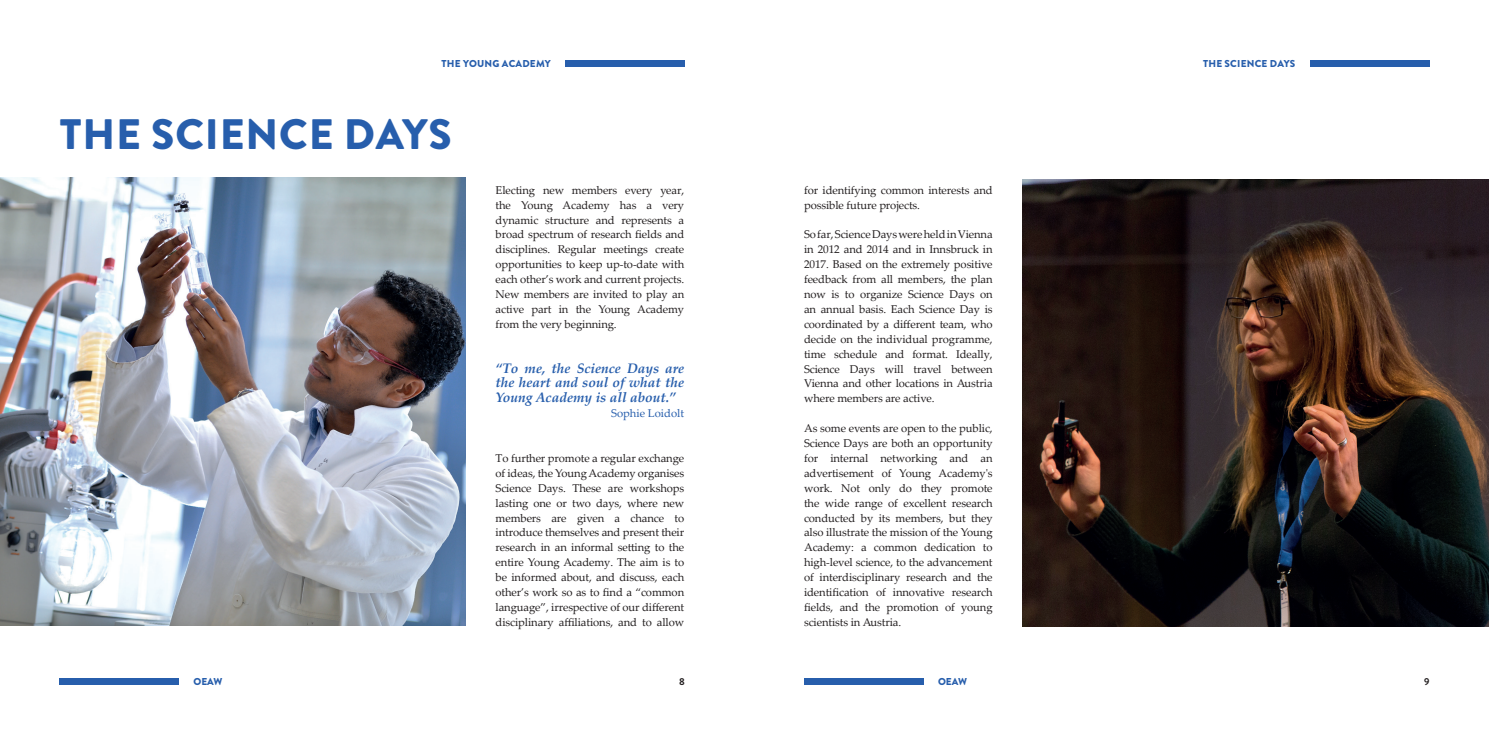
<style>
.page{position:relative;width:1489px;height:745px;background:#fff}
.page>*{position:absolute;margin:0;border:0;box-sizing:border-box;transform-origin:0 0}
.t1{font:900 42.5px "Brandon Grotesque";letter-spacing:.02em;color:#275eac}
.t2{font:italic 700 13.75px/14.9px "Palatino Linotype";color:#275eac;text-align:justify}
.t3{font:11.25px/14.9px "Palatino Linotype";letter-spacing:-.01em;color:#231f20;text-align:justify}
.t4{font:11.25px "Palatino Linotype";color:#275eac}
.t5{font:900 10px "Brandon Grotesque";letter-spacing:.02em;color:#275eac}
.t6{font:700 10px "Brandon Grotesque";color:#231f20}
</style>
<div class="page">
<img style="left:1022px;top:179px;width:466px;height:447px">
<img style="left:0;top:178px;width:466px;height:447px">
<div style="left:566px;top:60px;width:119px;height:6px;background:#275eac"></div>
<div style="left:1310px;top:60px;width:119px;height:6px;background:#275eac"></div>
<div style="left:60px;top:678px;width:119px;height:7px;background:#275eac"></div>
<div style="left:804px;top:678px;width:119px;height:7px;background:#275eac"></div>
<p class="t5" style="left:441px;top:56px;width:111px">THE YOUNG ACADEMY</p>
<h1 class="t1" style="left:60px;top:104px;width:393px">THE SCIENCE DAYS</h1>
<p class="t3" style="left:495px;top:182px;width:190px">Electing new members every year, the Young Academy has a very dynamic structure and represents a broad spectrum of research fields and disciplines. Regular meetings create opportunities to keep up-to-date with each other’s work and current projects.<br>New members are invited to play an active part in the Young Academy from the very beginning.</p>
<p class="t2" style="left:495px;top:359px;width:190px">“To me, the Science Days are the heart and soul of what the Young Academy is all about.”</p>
<p class="t4" style="left:611px;top:405px;width:75px">Sophie Loidolt</p>
<p class="t3" style="left:495px;top:450px;width:190px">To further promote a regular exchange of ideas, the Young Academy organises Science Days. These are workshops lasting one or two days, where new members are given a chance to introduce themselves and present their research in an informal setting to the entire Young Academy. The aim is to be informed about, and discuss, each other’s work so as to find a “common language”, irrespective of our different disciplinary affiliations, and to allow</p>
<p class="t3" style="left:804px;top:182px;width:190px">for identifying common interests and possible future projects.</p>
<p class="t3" style="left:804px;top:226px;width:190px">So far, Science Days were held in Vienna in 2012 and 2014 and in Innsbruck in 2017. Based on the extremely positive feedback from all members, the plan now is to organize Science Days on an annual basis. Each Science Day is coordinated by a different team, who decide on the individual programme, time schedule and format. Ideally, Science Days will travel between Vienna and other locations in Austria where members are active.</p>
<p class="t3" style="left:804px;top:420px;width:190px">As some events are open to the public, Science Days are both an opportunity for internal networking and an advertisement of Young Academy's work. Not only do they promote the wide range of excellent research conducted by its members, but they also illustrate the mission of the Young Academy: a common dedication to high-level science, to the advancement of interdisciplinary research and the identification of innovative research fields, and the promotion of young scientists in Austria.</p>
<p class="t5" style="left:1202px;top:56px;width:94px">THE SCIENCE DAYS</p>
<p class="t5" style="left:193px;top:674px;width:31px">OEAW</p>
<p class="t5" style="left:938px;top:674px;width:31px">OEAW</p>
<p class="t6" style="left:679px;top:674px;width:7px">8</p>
<p class="t6" style="left:1423px;top:674px;width:7px">9</p>
</div>
